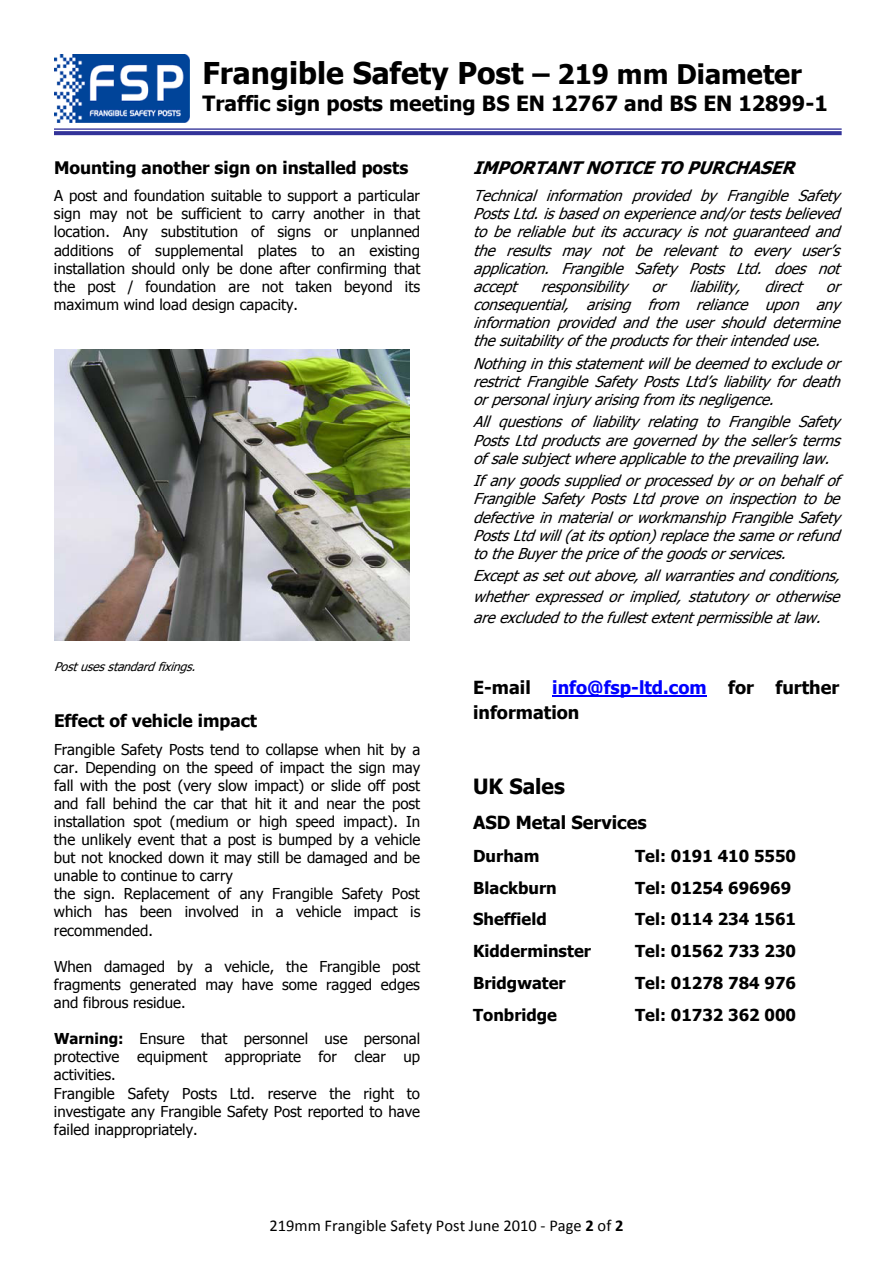
<style>
.page{position:relative;width:893px;height:1263px;background:#fff}
.page>*{position:absolute;margin:0;border:0;box-sizing:border-box;transform-origin:0 0}
.t1{font:700 30px "Tahoma";color:#000}
.t2{font:700 21px "Tahoma";color:#000}
.t3{font:700 18px/25px "Tahoma";color:#000}
.t4{font:700 17.25px "Tahoma";color:#000}
.t5{font:italic 700 17.25px "Tahoma";color:#000}
.t6{font:700 16.5px "Tahoma";color:#000}
.t7{font:16.5px "Calibri";color:#000}
.t8{font:italic 15px/18.1px "Tahoma";color:#000}
.t9{font:15px/18.1px "Tahoma";color:#000;text-align:justify}
.t10{font:italic 12px "Tahoma";color:#000}
.s1{font-size:27px}
.s2{font-weight:700}
.s3{color:#00f}
</style>
<div class="page">
<img style="left:54px;top:55px;width:135px;height:67px">
<hr style="left:54px;top:128px;width:788px;height:2px;background:#339">
<svg style="left:54px;top:131px;width:788px;height:4px;background:#39399c"></svg>
<img style="left:54px;top:349px;width:356px;height:292px">
<hr style="left:552px;top:695px;width:154px;height:2px;background:#00f">
<p class="t1" style="left:202px;top:52px;width:601px">Frangible Safety Post <span class="s1">– 219 mm Diameter</span></p>
<p class="t2" style="left:202px;top:89px;width:627px">Traffic sign posts meeting BS EN 12767 and BS EN 12899-1</p>
<p class="t4" style="left:54px;top:155px;width:356px">Mounting another sign on installed posts</p>
<p class="t5" style="left:473px;top:155px;width:330px">IMPORTANTNOTICETOPURCHASER</p>
<p class="t9" style="left:54px;top:186px;width:368px">A post and foundation suitable to support a particular sign may not be sufficient to carry another in that location. Any substitution of signs or unplanned additions of supplemental plates to an existing installation should only be done after confirming that the post / foundation are not taken beyond its maximum wind load design capacity.</p>
<p class="t8" style="left:473px;top:186px;width:374px">Technical information provided by Frangible Safety PostsLtd.isbasedonexperienceand/ortestsbelieved tobereliablebutitsaccuracy isnotguaranteedand the results may not be relevant to every user’s application. Frangible Safety Posts Ltd. does not accept responsibility</p>
<p class="t8" style="left:473px;top:277px;width:374px;text-indent:178px">or liability, direct or consequential, arising from reliance upon any information provided and the user should determine thesuitability oftheproductsfortheirintendeduse.</p>
<p class="t8" style="left:473px;top:354px;width:374px;text-align:justify">Nothinginthisstatementwillbedeemedtoexcludeor restrictFrangibleSafety PostsLtd’sliability fordeath orpersonalinjury arisingfrom itsnegligence.</p>
<p class="t8" style="left:473px;top:412px;width:374px">All questions of liability relating to Frangible Safety<br>PostsLtdproductsaregovernedby theseller’sterms ofsalesubjectwhereapplicabletotheprevailinglaw.</p>
<p class="t8" style="left:473px;top:471px;width:374px">Ifany goodssuppliedorprocessedby oronbehalfof Frangible Safety PostsLtdproveoninspectiontobe defectiveinmaterialorworkmanshipFrangibleSafety PostsLtdwill(atitsoption)replacethesameorrefund totheBuyerthepriceofthegoodsorservices.</p>
<p class="t8" style="left:473px;top:565px;width:374px;line-height:20.9px;text-align:justify">Exceptassetoutabove,allwarrantiesandconditions, whetherexpressedorimplied,statutory orotherwise areexcludedtothefullestextentpermissibleatlaw.</p>
<p class="t10" style="left:54px;top:659px;width:148px">Postusesstandardfixings.</p>
<p class="t4" style="left:54px;top:708px;width:205px">Effect of vehicle impact</p>
<p class="t9" style="left:54px;top:739px;width:368px">Frangible Safety Posts tend to collapse when hit by a car. Depending on the speed of impact the sign may fall with the post (very slow impact) or slide off post and fall behind the car that hit it and near the post installation spot (medium or high speed impact). In the unlikely event that a post is bumped by a vehicle but not knocked down it may still be damaged and be unable to continue to carry</p>
<p class="t9" style="left:54px;top:884px;width:368px">the sign. Replacement of any Frangible Safety Post which has been involved in a vehicle impact is recommended.</p>
<p class="t9" style="left:54px;top:957px;width:368px">When damaged by a vehicle, the Frangible post fragments generated may have some ragged edges and fibrous residue.</p>
<p class="t9" style="left:54px;top:1029px;width:368px;text-align:left"><span class="s2">Warning:</span> Ensure that personnel use personal protective equipment appropriate for clear up activities.<br>Frangible Safety Posts Ltd. reserve the right to investigate any Frangible Safety Post reported to have failed inappropriately.</p>
<p class="t3" style="left:473px;top:674px;width:367px">E-mail <span class="s3">info@fsp-ltd.com</span> for further information</p>
<p class="t2" style="left:473px;top:772px;width:93px">UK Sales</p>
<p class="t3" style="left:473px;top:809px;width:175px">ASD Metal Services</p>
<p class="t6" style="left:473px;top:844px;width:68px">Durham</p>
<p class="t6" style="left:635px;top:844px;width:162px">Tel: 0191 410 5550</p>
<p class="t6" style="left:473px;top:876px;width:85px">Blackburn</p>
<p class="t6" style="left:635px;top:876px;width:157px">Tel: 01254 696969</p>
<p class="t6" style="left:473px;top:908px;width:75px">Sheffield</p>
<p class="t6" style="left:635px;top:908px;width:162px">Tel: 0114 234 1561</p>
<p class="t6" style="left:473px;top:940px;width:119px">Kidderminster</p>
<p class="t6" style="left:635px;top:940px;width:162px">Tel: 01562 733 230</p>
<p class="t6" style="left:473px;top:972px;width:94px">Bridgwater</p>
<p class="t6" style="left:635px;top:972px;width:162px">Tel: 01278 784 976</p>
<p class="t6" style="left:473px;top:1004px;width:85px">Tonbridge</p>
<p class="t6" style="left:635px;top:1004px;width:162px">Tel: 01732 362 000</p>
<p class="t7" style="left:269px;top:1215px;width:355px">219mm Frangible Safety Post June 2010 - Page <span class="s2">2</span> of <span class="s2">2</span></p>
</div>
